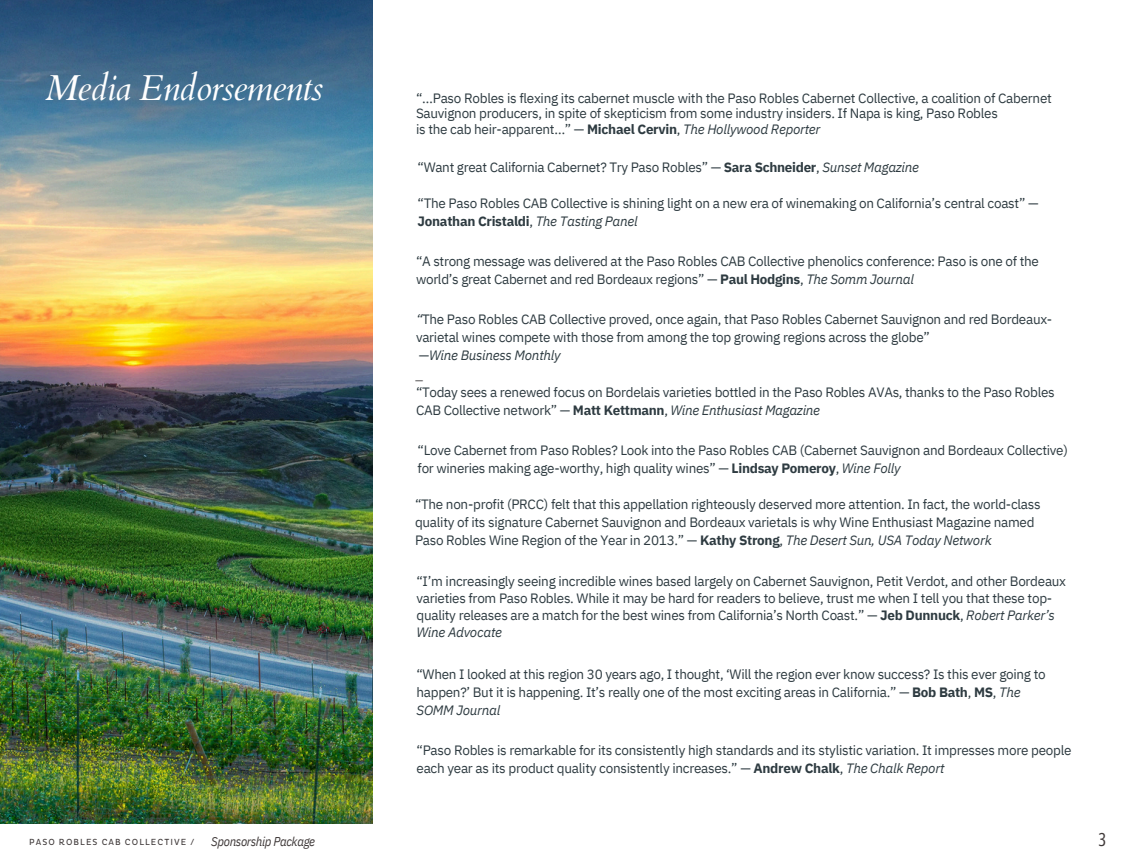
<style>
.page{position:relative;width:1134px;height:864px;background:#fff}
.page>*{position:absolute;margin:0;border:0;box-sizing:border-box;transform-origin:0 0}
.t1{font:italic 36px "Cardo";letter-spacing:-.025em;color:#fff}
.t2{font:18px "Open Sans Condensed";color:#3f3939}
.t3{font:13.5px/18px "IBM Plex Sans";letter-spacing:-.02em;color:#2e3b41}
.t4{font:italic 12.75px "IBM Plex Sans Cond";letter-spacing:-.025em;color:#3f3939}
.t5{font:10.5px "IBM Plex Sans";color:#3f3e3f}
.t6{font:9px "Pluto Cond";letter-spacing:.12em;color:#3f3939}
.s1{font-weight:700}
.s2{font-style:italic}
</style>
<div class="page">
<img style="left:0;top:0;width:372px;height:824px">
<h2 class="t1" style="left:45px;top:64px;width:280px">Media Endorsements</h2>
<h2 class="t3" style="left:416px;top:90px;width:637px;line-height:15.8px">“…Paso Robles is flexing its cabernet muscle with the Paso Robles Cabernet Collective, a coalition of Cabernet<br>Sauvignon producers, in spite of skepticism from some industry insiders. If Napa is king, Paso Robles<br>is the cab heir-apparent…” — <span class="s1">Michael Cervin</span>, <span class="s2">The Hollywood Reporter</span></h2>
<h2 class="t3" style="left:418px;top:158px;width:503px">“Want great California Cabernet? Try Paso Robles” — <span class="s1">Sara Schneider</span>, <span class="s2">Sunset Magazine</span></h2>
<h2 class="t3" style="left:418px;top:194px;width:622px">“The Paso Robles CAB Collective is shining light on a new era of winemaking on California’s central coast” —<br><span class="s1">Jonathan Cristaldi</span>, <span class="s2">The Tasting Panel</span></h2>
<h2 class="t3" style="left:416px;top:252px;width:624px">“A strong message was delivered at the Paso Robles CAB Collective phenolics conference: Paso is one of the world’s great Cabernet and red Bordeaux regions” — <span class="s1">Paul Hodgins</span>, <span class="s2">The Somm Journal</span></h2>
<h2 class="t3" style="left:416px;top:310px;width:638px"><span class="s2">“</span>The Paso Robles CAB Collective proved, once again, that Paso Robles Cabernet Sauvignon and red Bordeaux&shy;varietal wines compete with those from among the top growing regions across the globe”<br>—<span class="s2">Wine Business Monthly</span></h2>
<h2 class="t5" style="left:415px;top:374px;width:10px">—</h2>
<h2 class="t3" style="left:416px;top:383px;width:640px">“Today sees a renewed focus on Bordelais varieties bottled in the Paso Robles AVAs, thanks to the Paso Robles<br>CAB Collective network” — <span class="s1">Matt Kettmann</span>, <span class="s2">Wine Enthusiast Magazine</span></h2>
<h2 class="t3" style="left:418px;top:441px;width:652px">“Love Cabernet from Paso Robles? Look into the Paso Robles CAB (Cabernet Sauvignon and Bordeaux Collective) for wineries making age-worthy, high quality wines” — <span class="s1">Lindsay Pomeroy</span>, <span class="s2">Wine Folly</span></h2>
<p class="t3" style="left:415px;top:495px;width:627px">“The non-profit (PRCC) felt that this appellation righteously deserved more attention. In fact, the world-class quality of its signature Cabernet Sauvignon and Bordeaux varietals is why Wine Enthusiast Magazine named<br>Paso Robles Wine Region of the Year in 2013.” — <span class="s1">Kathy Strong</span>, <span class="s2">The Desert Sun, USA Today Network</span></p>
<p class="t3" style="left:417px;top:573px;width:651px;line-height:16.8px">“I’m increasingly seeing incredible wines based largely on Cabernet Sauvignon, Petit Verdot, and other Bordeaux varieties from Paso Robles. While it may be hard for readers to believe, trust me when I tell you that these top&shy;quality releases are a match for the best wines from California’s North Coast.” — <span class="s1">Jeb Dunnuck</span>, <span class="s2">Robert Parker’s Wine Advocate</span></p>
<h2 class="t3" style="left:417px;top:665px;width:631px">“When I looked at this region 30 years ago, I thought, ‘Will the region ever know success? Is this ever going to happen?’ But it is happening. It’s really one of the most exciting areas in California.” — <span class="s1">Bob Bath</span>, <span class="s1">MS</span>, <span class="s2">The<br>SOMM Journal</span></h2>
<h2 class="t3" style="left:417px;top:741px;width:656px">“Paso Robles is remarkable for its consistently high standards and its stylistic variation. It impresses more people each year as its product quality consistently increases.” — <span class="s1">Andrew Chalk</span>, <span class="s2">The Chalk Report</span></h2>
<h2 class="t6" style="left:29px;top:837px;width:167px">PASO ROBLES CAB COLLECTIVE /</h2>
<p class="t4" style="left:211px;top:833px;width:105px">Sponsorship Package</p>
<h1 class="t2" style="left:1099px;top:827px;width:9px">3</h1>
</div>
